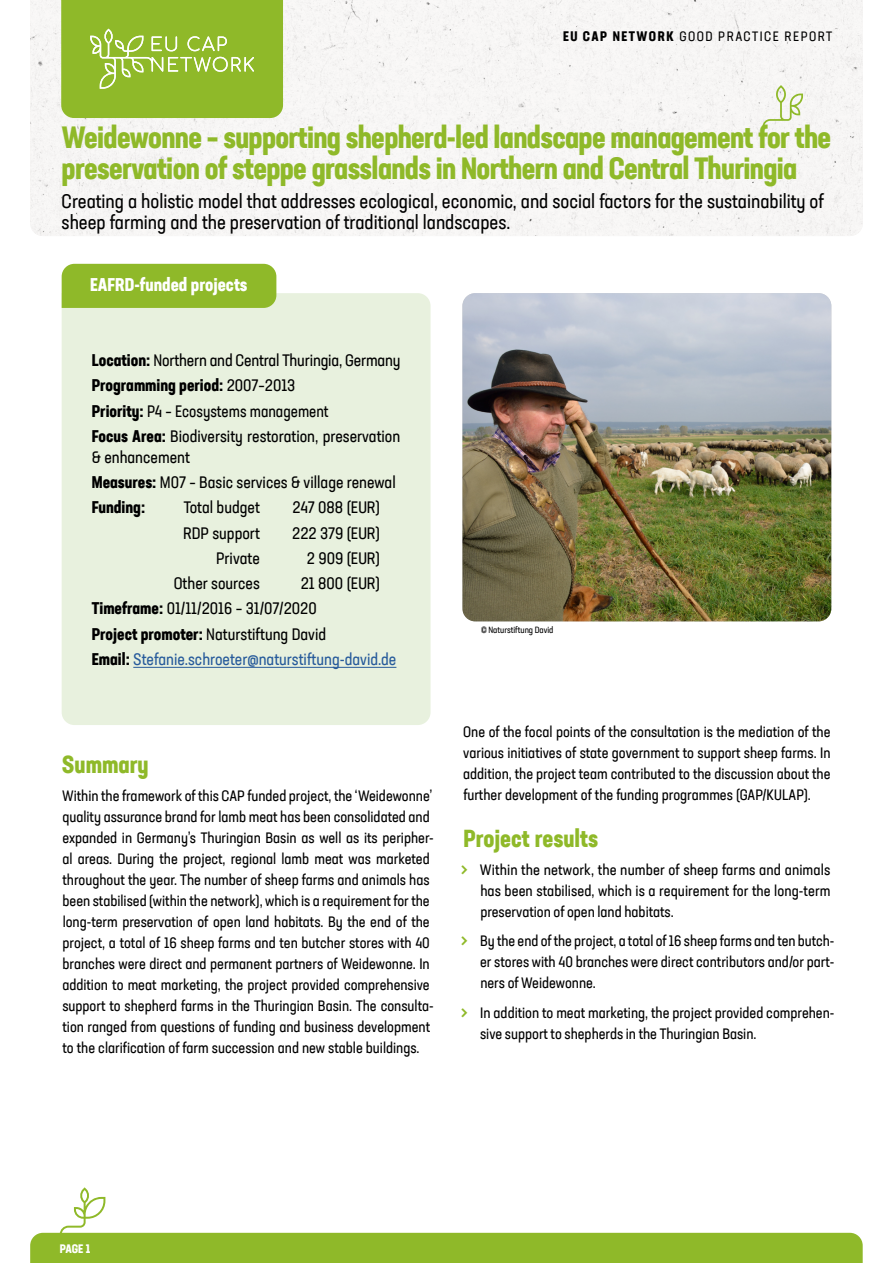
<style>
.page{position:relative;width:893px;height:1263px;background:#fff}
.page>*{position:absolute;margin:0;border:0;box-sizing:border-box;transform-origin:0 0}
.t1{font:700 condensed 30px/31.5px "Neusa Next Std";letter-spacing:-.02em;color:#8fb929}
.t2{font:700 condensed 24px "Neusa Next Std";color:#8fb929}
.t3{font:condensed 19.5px/21px "Neusa Next Std";color:#000}
.t4{font:700 condensed 18px "Neusa Next Std";color:#fff}
.t5{font:condensed 16.5px/25.2px "Neusa Next Std";color:#000}
.t6{font:condensed 15px/21px "Neusa Next Std";color:#000;text-align:justify}
.t7{font:condensed 13.5px "Neusa Next Std";letter-spacing:.11em;color:#000}
.t8{font:700 condensed 12px "Neusa Next Std";color:#fff}
.t9{font:condensed 9px "Neusa Next Std";color:#000}
.s1{font-weight:700}
.s2{color:#275b9b}
.s3{font-size:22.5px;color:#8fb929}
</style>
<div class="page">
<div style="left:30px;top:0;width:833px;height:236px;background:#f7f6f5"></div>
<svg style="left:30px;top:1187px;width:833px;height:76px"></svg>
<svg style="left:61px;top:0;width:222px;height:118px"></svg>
<div style="left:62px;top:293px;width:369px;height:432px;background:#e8f1de"></div>
<hr style="left:133px;top:667px;width:263px;height:1px;background:#275b9b">
<div style="left:62px;top:264px;width:214px;height:44px;background:#8fb929"></div>
<img style="left:462px;top:293px;width:369px;height:328px">
<svg style="left:762px;top:85px;width:41px;height:43px"></svg>
<p class="t7" style="left:563px;top:27px;width:271px"><span class="s1">EU CAP NETWORK</span> GOOD PRACTICE REPORT</p>
<h1 class="t1" style="left:62px;top:121px;width:771px">Weidewonne – supporting shepherd-led landscape management for the preservation of steppe grasslands in Northern and Central Thuringia</h1>
<h3 class="t3" style="left:62px;top:191px;width:764px">Creating a holistic model that addresses ecological, economic, and social factors for the sustainability of sheep farming and the preservation of traditional landscapes.</h3>
<p class="t4" style="left:90px;top:274px;width:159px">EAFRD-funded projects</p>
<p class="t5" style="left:92px;top:347px;width:310px"><span class="s1">Location:</span> Northern and Central Thuringia, Germany <span class="s1">Programming period:</span> 2007–2013<br><span class="s1">Priority:</span> P4 – Ecosystems management<br><span class="s1">Focus Area:</span> Biodiversity restoration, preservation</p>
<p class="t5" style="left:92px;top:444px;width:305px">&amp; enhancement<br><span class="s1">Measures:</span> M07 – Basic services &amp; village renewal<br><span class="s1">Funding:</span></p>
<p class="t5" style="left:184px;top:495px;width:78px">Total budget</p>
<p class="t5" style="left:292px;top:495px;width:89px">247 088 (EUR)</p>
<p class="t5" style="left:183px;top:520px;width:78px">RDP support</p>
<p class="t5" style="left:292px;top:520px;width:89px">222 379 (EUR)</p>
<p class="t5" style="left:216px;top:545px;width:45px">Private</p>
<p class="t5" style="left:307px;top:545px;width:74px">2 909 (EUR)</p>
<p class="t5" style="left:174px;top:570px;width:88px">Other sources</p>
<p class="t5" style="left:92px;top:570px;width:306px;text-indent:209px">21 800 (EUR)<br><span class="s1">Timeframe:</span> 01/11/2016 – 31/07/2020<br><span class="s1">Project promoter:</span> Naturstiftung David<br><span class="s1">Email:</span> <span class="s2">Stefanie.schroeter@naturstiftung-david.de</span></p>
<h2 class="t2" style="left:62px;top:749px;width:88px">Summary</h2>
<p class="t6" style="left:62px;top:785px;width:373px;text-align:left">Within the framework of this CAP funded project, the ‘Weidewonne’ quality assurance brand for lamb meat has been consolidated and expanded in Germany’s Thuringian Basin as well as its peripher&shy;al areas. During the project, regional lamb meat was marketed throughout the year. The number of sheep farms and animals has been stabilised (within the network), which is a requirement for the long-term preservation of open land habitats. By the end of the project, a total of 16 sheep farms and ten butcher stores with 40 branches were direct and permanent partners of Weidewonne. In addition to meat marketing, the project provided comprehensive support to shepherd farms in the Thuringian Basin. The consulta&shy;tion ranged from questions of funding and business development to the clarification of farm succession and new stable buildings.</p>
<p class="t9" style="left:481px;top:624px;width:74px">© Naturstiftung David</p>
<p class="t6" style="left:463px;top:721px;width:369px">One of the focal points of the consultation is the mediation of the various initiatives of state government to support sheep farms. In addition, the project team contributed to the discussion about the further development of the funding programmes (GAP/KULAP).</p>
<h2 class="t2" style="left:463px;top:823px;width:136px">Project results</h2>
<p class="t6" style="left:480px;top:859px;width:352px;text-indent:-20px"><span class="s3">&gt;</span> Within the network, the number of sheep farms and animals has been stabilised, which is a requirement for the long-term preservation of open land habitats.</p>
<p class="t6" style="left:480px;top:930px;width:356px;text-indent:-20px"><span class="s3">&gt;</span> By the end of the project, a total of 16 sheep farms and ten butch&shy;er stores with 40 branches were direct contributors and/or part&shy;ners of Weidewonne.</p>
<p class="t6" style="left:480px;top:1002px;width:356px;text-indent:-20px"><span class="s3">&gt;</span> In addition to meat marketing, the project provided comprehen&shy;sive support to shepherds in the Thuringian Basin.</p>
<p class="t8" style="left:60px;top:1241px;width:32px">PAGE 1</p>
</div>
